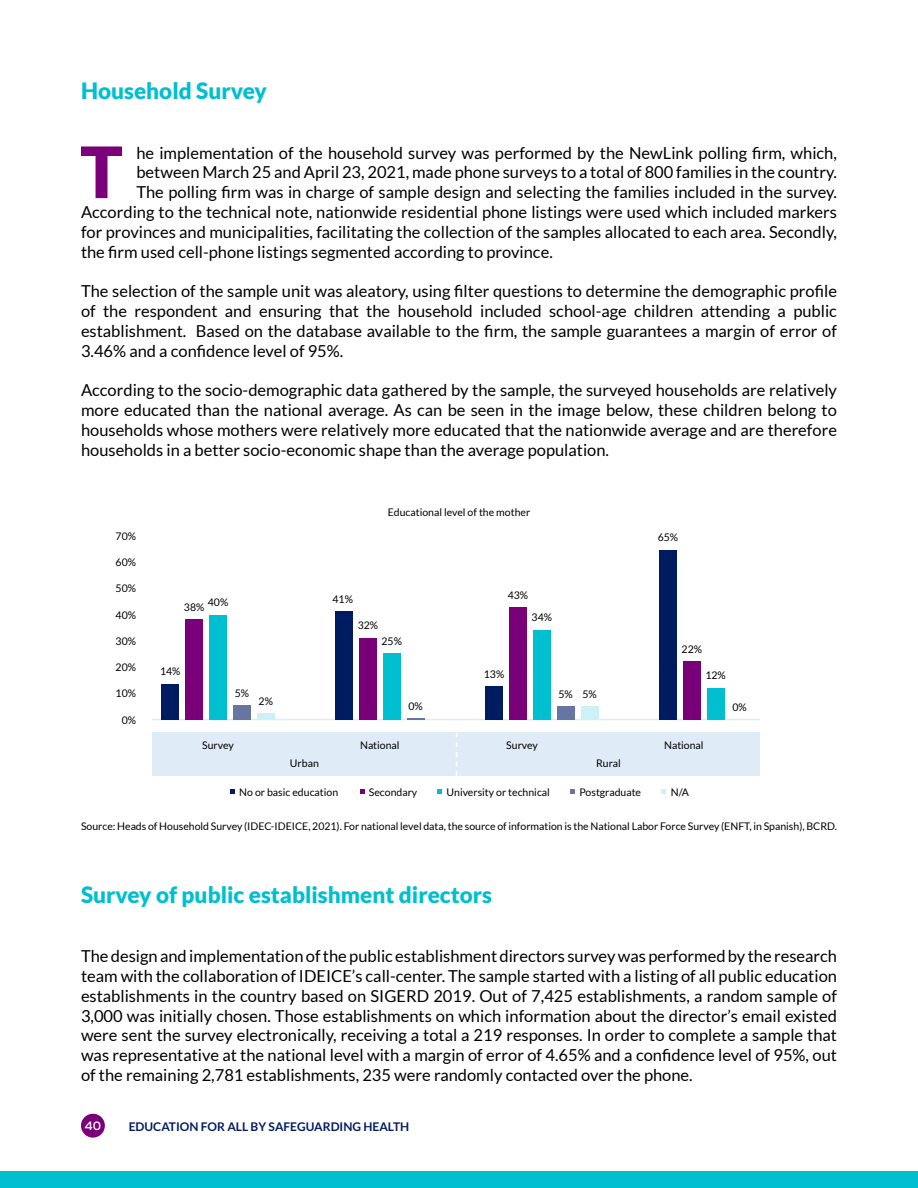
<style>
.page{position:relative;width:918px;height:1188px;background:#fff}
.page>*{position:absolute;margin:0;border:0;box-sizing:border-box;transform-origin:0 0}
.t1{font:900 70.8px "Lato";color:#7a007a}
.t2{font:900 22.5px "Lato";color:#00bfd1}
.t3{font:16.5px/19.8px "Lato";color:#000;text-align:justify}
.t4{font:700 12px "Lato";color:#001c61}
.t5{font:700 12px "Nexa";color:#fff}
.t6{font:10.5px "Lato";color:#000}
</style>
<div class="page">
<div style="left:0;top:1171px;width:918px;height:17px;background:#00bfd1"></div>
<div style="left:81px;top:1114px;width:24px;height:24px;background:#7a007a;border-radius:50%"></div>
<hr style="left:152px;top:719px;width:608px;height:1px;background:#dfebf7">
<div style="left:162px;top:684px;width:17px;height:36px;background:#001c61"></div>
<div style="left:185px;top:619px;width:18px;height:101px;background:#7a007a"></div>
<div style="left:209px;top:615px;width:18px;height:105px;background:#00bfd1"></div>
<div style="left:335px;top:611px;width:18px;height:109px;background:#001c61"></div>
<div style="left:485px;top:686px;width:18px;height:34px;background:#001c61"></div>
<div style="left:659px;top:550px;width:18px;height:170px;background:#001c61"></div>
<div style="left:233px;top:705px;width:18px;height:15px;background:#6675a1"></div>
<div style="left:359px;top:638px;width:18px;height:82px;background:#7a007a"></div>
<div style="left:509px;top:607px;width:18px;height:113px;background:#7a007a"></div>
<div style="left:683px;top:661px;width:18px;height:59px;background:#7a007a"></div>
<div style="left:707px;top:688px;width:17px;height:32px;background:#00bfd1"></div>
<div style="left:383px;top:653px;width:17px;height:67px;background:#00bfd1"></div>
<div style="left:533px;top:630px;width:17px;height:90px;background:#00bfd1"></div>
<div style="left:557px;top:706px;width:17px;height:14px;background:#6675a1"></div>
<div style="left:257px;top:713px;width:17px;height:7px;background:#ccf2f5"></div>
<svg style="left:407px;top:718px;width:17px;height:2px"></svg>
<div style="left:581px;top:706px;width:17px;height:14px;background:#ccf2f5"></div>
<div style="left:152px;top:733px;width:608px;height:43px;background:#dfebf7"></div>
<svg style="left:456px;top:733px;width:1px;height:43px"></svg>
<svg style="left:230px;top:789px;width:5px;height:5px"></svg>
<svg style="left:360px;top:789px;width:4px;height:5px"></svg>
<svg style="left:437px;top:789px;width:5px;height:5px"></svg>
<svg style="left:570px;top:789px;width:5px;height:5px"></svg>
<svg style="left:662px;top:789px;width:4px;height:5px"></svg>
<p class="t2" style="left:81px;top:78px;width:187px">Household Survey</p>
<p class="t1" style="left:80px;top:131px;width:44px">T</p>
<p class="t3" style="left:136px;top:143px;width:702px">he implementation of the household survey was performed by the NewLink polling firm, which,</p>
<p class="t3" style="left:136px;top:162px;width:702px">between March 25 and April 23, 2021, made phone surveys to a total of 800 families in the country.</p>
<p class="t3" style="left:136px;top:182px;width:702px">The polling firm was in charge of sample design and selecting the families included in the survey.</p>
<p class="t3" style="left:81px;top:202px;width:758px">According to the technical note, nationwide residential phone listings were used which included markers</p>
<p class="t3" style="left:81px;top:222px;width:757px">for provinces and municipalities, facilitating the collection of the samples allocated to each area. Secondly,</p>
<p class="t3" style="left:81px;top:242px;width:473px">the firm used cell-phone listings segmented according to province.</p>
<p class="t3" style="left:81px;top:281px;width:758px">The selection of the sample unit was aleatory, using filter questions to determine the demographic profile of the respondent and ensuring that the household included school-age children attending a public establishment. Based on the database available to the firm, the sample guarantees a margin of error of 3.46% and a confidence level of 95%.</p>
<p class="t3" style="left:81px;top:380px;width:758px">According to the socio-demographic data gathered by the sample, the surveyed households are relatively more educated than the national average. As can be seen in the image below, these children belong to households whose mothers were relatively more educated that the nationwide average and are therefore households in a better socio-economic shape than the average population.</p>
<p class="t6" style="left:116px;top:530px;width:22px">70%</p>
<p class="t6" style="left:116px;top:557px;width:22px">60%</p>
<p class="t6" style="left:116px;top:583px;width:22px">50%</p>
<p class="t6" style="left:116px;top:609px;width:22px">40%</p>
<p class="t6" style="left:116px;top:635px;width:22px">30%</p>
<p class="t6" style="left:116px;top:662px;width:22px">20%</p>
<p class="t6" style="left:116px;top:688px;width:22px">10%</p>
<p class="t6" style="left:122px;top:714px;width:16px">0%</p>
<p class="t6" style="left:388px;top:506px;width:144px">Educational level of the mother</p>
<p class="t6" style="left:658px;top:532px;width:22px">65%</p>
<p class="t6" style="left:208px;top:596px;width:22px">40%</p>
<p class="t6" style="left:184px;top:602px;width:22px">38%</p>
<p class="t6" style="left:333px;top:593px;width:22px">41%</p>
<p class="t6" style="left:508px;top:589px;width:22px">43%</p>
<p class="t6" style="left:358px;top:619px;width:22px">32%</p>
<p class="t6" style="left:532px;top:612px;width:22px">34%</p>
<p class="t6" style="left:382px;top:635px;width:22px">25%</p>
<p class="t6" style="left:682px;top:643px;width:22px">22%</p>
<p class="t6" style="left:160px;top:666px;width:22px">14%</p>
<p class="t6" style="left:484px;top:668px;width:22px">13%</p>
<p class="t6" style="left:705px;top:670px;width:22px">12%</p>
<p class="t6" style="left:235px;top:687px;width:16px">5%</p>
<p class="t6" style="left:259px;top:695px;width:16px">2%</p>
<p class="t6" style="left:408px;top:700px;width:16px">0%</p>
<p class="t6" style="left:558px;top:688px;width:16px">5%</p>
<p class="t6" style="left:582px;top:688px;width:16px">5%</p>
<p class="t6" style="left:732px;top:701px;width:16px">0%</p>
<p class="t6" style="left:202px;top:740px;width:33px">Survey</p>
<p class="t6" style="left:360px;top:740px;width:41px">National</p>
<p class="t6" style="left:506px;top:740px;width:33px">Survey</p>
<p class="t6" style="left:664px;top:740px;width:41px">National</p>
<p class="t6" style="left:290px;top:758px;width:30px">Urban</p>
<p class="t6" style="left:596px;top:758px;width:26px">Rural</p>
<p class="t6" style="left:239px;top:786px;width:100px">No or basic education</p>
<p class="t6" style="left:369px;top:786px;width:50px">Secondary</p>
<p class="t6" style="left:447px;top:786px;width:105px">University or technical</p>
<p class="t6" style="left:579px;top:786px;width:63px">Postgraduate</p>
<p class="t6" style="left:671px;top:786px;width:20px">N/A</p>
<p class="t6" style="left:81px;top:820px;width:758px">Source: Heads of Household Survey (IDEC-IDEICE, 2021). For national level data, the source of information is the National Labor Force Survey (ENFT, in Spanish), BCRD.</p>
<p class="t2" style="left:81px;top:881px;width:413px">Survey of public establishment directors</p>
<p class="t3" style="left:81px;top:946px;width:758px">The design and implementation of the public establishment directors survey was performed by the research team with the collaboration of IDEICE’s call-center. The sample started with a listing of all public education establishments in the country based on SIGERD 2019. Out of 7,425 establishments, a random sample of 3,000 was initially chosen. Those establishments on which information about the director’s email existed were sent the survey electronically, receiving a total a 219 responses. In order to complete a sample that was representative at the national level with a margin of error of 4.65% and a confidence level of 95%, out of the remaining 2,781 establishments, 235 were randomly contacted over the phone.</p>
<p class="t5" style="left:85px;top:1118px;width:18px">40</p>
<p class="t4" style="left:129px;top:1119px;width:282px">EDUCATION FOR ALL BY SAFEGUARDING HEALTH</p>
</div>
